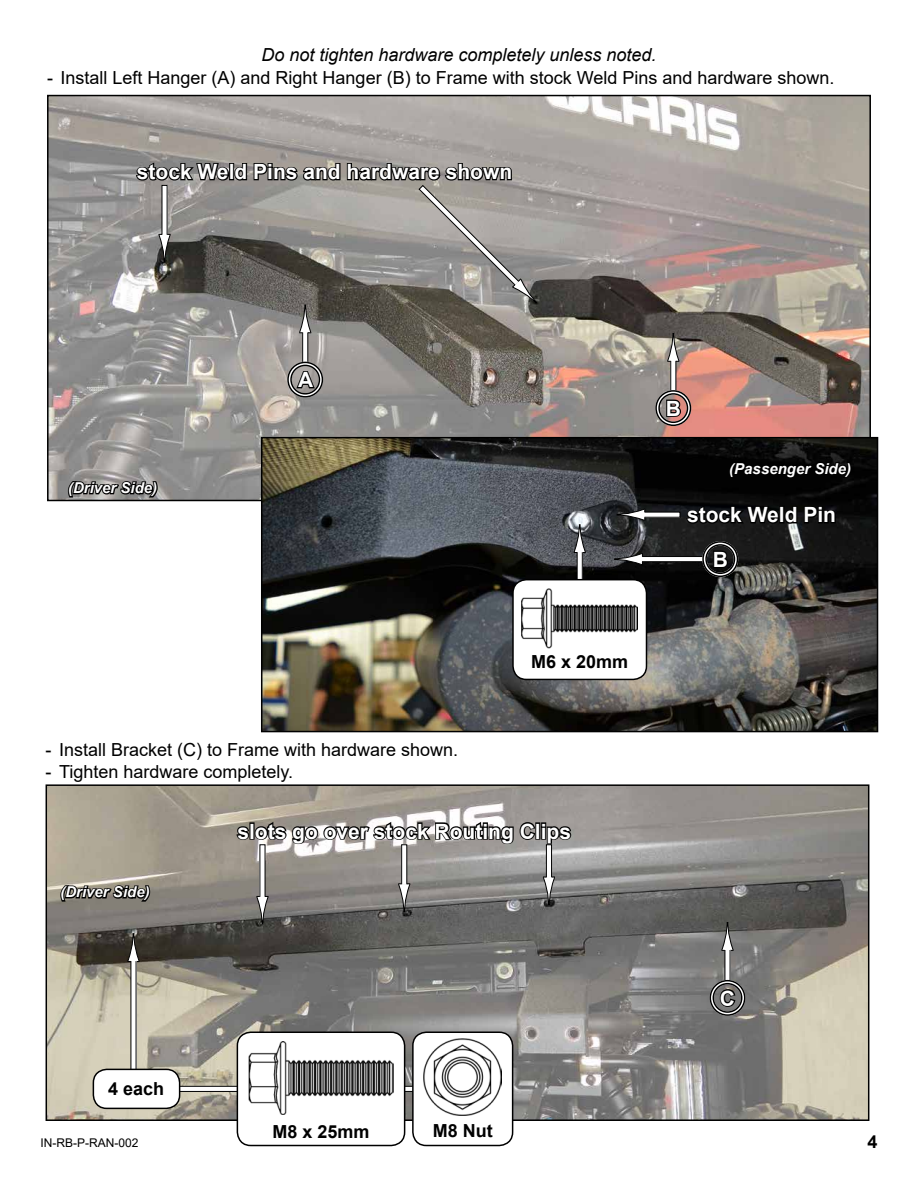
<style>
.page{position:relative;width:918px;height:1188px;background:#fff}
.page>*{position:absolute;margin:0;border:0;box-sizing:border-box;transform-origin:0 0}
.t1{font:700 21px "Arial";color:#fff}
.t2{font:18px "Arial";color:#000}
.t3{font:italic 18px "Arial";color:#000}
.t4{font:700 18px "Arial";color:#000}
.t5{font:italic 700 15px "Arial";color:#fff}
.t6{font:12px "Arial";color:#000}
</style>
<div class="page">
<img style="left:50px;top:98px;width:818px;height:400px">
<svg style="left:66px;top:479px;width:93px;height:20px;background:#525150"></svg>
<div style="left:303px;top:332px;width:5px;height:33px;background:#fff"></div>
<div style="left:302px;top:332px;width:6px;height:33px;border:1px solid #000"></div>
<svg style="left:135px;top:149px;width:402px;height:185px;background:#85827e"></svg>
<svg style="left:295px;top:369px;width:21px;height:21px"></svg>
<div style="left:287px;top:362px;width:36px;height:36px;border:4px solid #fff;border-radius:50%"></div>
<div style="left:287px;top:362px;width:36px;height:36px;border:1px solid #000;border-radius:50%"></div>
<div style="left:290px;top:365px;width:30px;height:30px;border:1px solid #000;border-radius:50%"></div>
<div style="left:671px;top:361px;width:5px;height:33px;background:#fff"></div>
<svg style="left:667px;top:334px;width:13px;height:28px"></svg>
<svg style="left:665px;top:398px;width:18px;height:20px"></svg>
<div style="left:655px;top:390px;width:36px;height:36px;border:4px solid #fff;border-radius:50%"></div>
<div style="left:655px;top:390px;width:36px;height:36px;border:1px solid #000;border-radius:50%"></div>
<div style="left:658px;top:393px;width:30px;height:30px;border:1px solid #000;border-radius:50%"></div>
<img style="left:49px;top:787px;width:817px;height:331px">
<div style="left:46px;top:784px;width:823px;height:337px;border:2px solid #000"></div>
<svg style="left:59px;top:884px;width:93px;height:19px;background:#494741"></svg>
<div style="left:725px;top:950px;width:5px;height:33px;background:#fff"></div>
<svg style="left:721px;top:923px;width:13px;height:28px"></svg>
<svg style="left:718px;top:988px;width:19px;height:20px"></svg>
<div style="left:710px;top:980px;width:35px;height:36px;border:4px solid #fff;border-radius:50%"></div>
<div style="left:710px;top:980px;width:35px;height:36px;border:1px solid #000;border-radius:50%"></div>
<div style="left:713px;top:983px;width:29px;height:30px;border:1px solid #000;border-radius:50%"></div>
<div style="left:140px;top:1086px;width:281px;height:5px;background:#fff"></div>
<div style="left:140px;top:1086px;width:281px;height:6px;border:1px solid #000"></div>
<div style="left:413px;top:1032px;width:100px;height:114px;background:#fff;border-radius:14px"></div>
<div style="left:412px;top:1032px;width:101px;height:114px;border:2px solid #000;border-radius:14px"></div>
<img style="left:424px;top:1038px;width:78px;height:78px">
<div style="left:131px;top:961px;width:5px;height:137px;background:#fff"></div>
<svg style="left:127px;top:934px;width:13px;height:28px"></svg>
<div style="left:93px;top:1069px;width:87px;height:39px;background:#fff;border-radius:14px"></div>
<div style="left:93px;top:1069px;width:87px;height:40px;border:2px solid #000;border-radius:14px"></div>
<div style="left:237px;top:1032px;width:168px;height:114px;background:#fff;border-radius:14px"></div>
<div style="left:237px;top:1032px;width:168px;height:114px;border:2px solid #000;border-radius:14px"></div>
<img style="left:248px;top:1041px;width:146px;height:73px">
<svg style="left:235px;top:808px;width:338px;height:38px"></svg>
<div style="left:402px;top:845px;width:5px;height:39px;background:#fff"></div>
<div style="left:401px;top:844px;width:6px;height:41px;border:1px solid #000"></div>
<svg style="left:398px;top:883px;width:13px;height:29px"></svg>
<div style="left:546px;top:845px;width:6px;height:32px;background:#fff"></div>
<div style="left:546px;top:844px;width:6px;height:34px;border:1px solid #000"></div>
<svg style="left:542px;top:876px;width:14px;height:30px"></svg>
<div style="left:260px;top:845px;width:5px;height:52px;background:#fff"></div>
<svg style="left:256px;top:896px;width:13px;height:29px"></svg>
<img style="left:264px;top:440px;width:611px;height:289px">
<div style="left:261px;top:437px;width:617px;height:295px;border:2px solid #000"></div>
<svg style="left:728px;top:449px;width:125px;height:31px;background:#060606"></svg>
<div style="left:577px;top:552px;width:5px;height:63px;background:#fff"></div>
<div style="left:577px;top:552px;width:6px;height:64px;border:1px solid #000"></div>
<svg style="left:573px;top:525px;width:13px;height:28px"></svg>
<div style="left:513px;top:580px;width:133px;height:99px;background:#fff;border-radius:14px"></div>
<div style="left:512px;top:579px;width:135px;height:101px;border:2px solid #000;border-radius:14px"></div>
<img style="left:522px;top:589px;width:116px;height:60px">
<div style="left:642px;top:557px;width:63px;height:5px;background:#fff"></div>
<div style="left:642px;top:556px;width:64px;height:6px;border:1px solid #000"></div>
<svg style="left:614px;top:552px;width:29px;height:14px"></svg>
<svg style="left:712px;top:549px;width:18px;height:20px"></svg>
<div style="left:702px;top:541px;width:36px;height:36px;border:4px solid #fff;border-radius:50%"></div>
<div style="left:702px;top:541px;width:36px;height:36px;border:1px solid #000;border-radius:50%"></div>
<div style="left:705px;top:544px;width:30px;height:30px;border:1px solid #000;border-radius:50%"></div>
<svg style="left:685px;top:492px;width:152px;height:36px;background:#0b0b0b"></svg>
<div style="left:644px;top:512px;width:36px;height:5px;background:#fff"></div>
<svg style="left:616px;top:508px;width:30px;height:13px"></svg>
<p class="t3" style="left:261px;top:43px;width:397px">Do not tighten hardware completely unless noted.</p>
<p class="t2" style="left:47px;top:65px;width:789px">- Install Left Hanger (A) and Right Hanger (B) to Frame with stock Weld Pins and hardware shown.</p>
<p class="t1" style="left:137px;top:157px;width:377px">stock Weld Pins and hardware shown</p>
<p class="t5" style="left:68px;top:478px;width:91px">(Driver Side)</p>
<p class="t1" style="left:298px;top:365px;width:17px">A</p>
<p class="t2" style="left:46px;top:738px;width:414px">- Install Bracket (C) to Frame with hardware shown.</p>
<p class="t2" style="left:46px;top:759px;width:249px">- Tighten hardware completely.</p>
<p class="t4" style="left:531px;top:649px;width:99px">M6 x 20mm</p>
<p class="t5" style="left:60px;top:882px;width:91px">(Driver Side)</p>
<p class="t4" style="left:108px;top:1076px;width:58px">4 each</p>
<p class="t1" style="left:237px;top:816px;width:335px">slots go over stock Routing Clips</p>
<p class="t1" style="left:666px;top:394px;width:17px">B</p>
<p class="t5" style="left:729px;top:458px;width:123px">(Passenger Side)</p>
<p class="t1" style="left:687px;top:500px;width:150px">stock Weld Pin</p>
<p class="t1" style="left:713px;top:545px;width:17px">B</p>
<p class="t1" style="left:720px;top:983px;width:17px">C</p>
<p class="t4" style="left:433px;top:1118px;width:61px">M8 Nut</p>
<p class="t4" style="left:272px;top:1119px;width:99px">M8 x 25mm</p>
<p class="t6" style="left:40px;top:1134px;width:100px">IN-RB-P-RAN-002</p>
<p class="t4" style="left:867px;top:1128px;width:12px">4</p>
</div>
